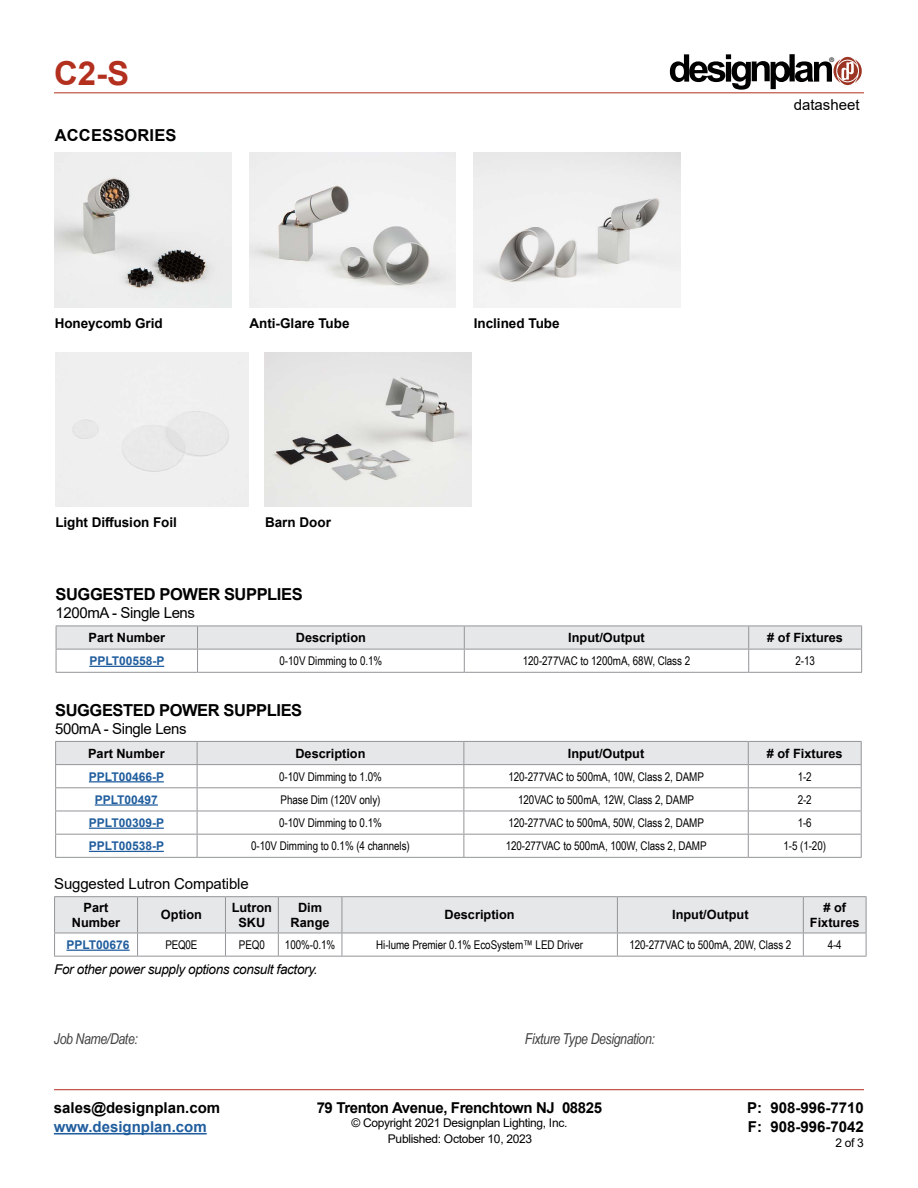
<style>
.page{position:relative;width:918px;height:1188px;background:#fff}
.page>*{position:absolute;margin:0;border:0;box-sizing:border-box;transform-origin:0 0}
.t1{font:700 33px "Arial";color:#b32f1e}
.t2{font:700 16.5px "Arial";letter-spacing:-.025em;color:#000}
.t3{font:700 16.5px "Arial";letter-spacing:.01em;color:#000}
.t4{font:15px "Arial";letter-spacing:-.01em;color:#000}
.t5{font:700 15px/19.5px "Arial";color:#000}
.t6{font:italic 15px "Arial Narrow";letter-spacing:-.025em;color:#414042}
.t7{font:700 15px "Arial";letter-spacing:-.025em;color:#000}
.t8{font:700 15px "Arial";color:#215e9e}
.t9{font:700 13.5px "Arial";letter-spacing:-.005em;color:#000}
.t10{font:italic 13.5px "Arial";letter-spacing:-.025em;color:#000}
.t11{font:700 12.75px/15px "Arial";color:#000;text-align:center}
.t12{font:12px "Arial Narrow";letter-spacing:-.005em;color:#000}
.t13{font:12px "Arial";letter-spacing:-.025em;color:#000}
.t14{font:700 12px "Arial";color:#215e9e}
.t15{font:6.3px "Helvetica";color:#000}
</style>
<div class="page">
<svg style="left:670px;top:54px;width:192px;height:36px"></svg>
<hr style="left:54px;top:93px;width:810px;height:1px;background:#b32f1e">
<hr style="left:54px;top:1089px;width:810px;height:1px;background:#b32f1e">
<hr style="left:54px;top:1133px;width:153px;height:2px;background:#215e9e">
<img style="left:54px;top:153px;width:178px;height:155px">
<img style="left:249px;top:153px;width:207px;height:155px">
<img style="left:473px;top:153px;width:207px;height:155px">
<img style="left:265px;top:352px;width:207px;height:155px">
<hr style="left:54px;top:956px;width:84px;height:1px;background:#939598">
<hr style="left:138px;top:956px;width:87px;height:1px;background:#939598">
<hr style="left:225px;top:956px;width:53px;height:1px;background:#939598">
<hr style="left:278px;top:956px;width:64px;height:1px;background:#939598">
<hr style="left:342px;top:956px;width:275px;height:1px;background:#939598">
<hr style="left:617px;top:956px;width:186px;height:1px;background:#939598">
<hr style="left:803px;top:956px;width:63px;height:1px;background:#939598">
<svg style="left:54px;top:897px;width:813px;height:59px"></svg>
<hr style="left:54px;top:896px;width:84px;height:1px;background:#939598">
<hr style="left:54px;top:897px;width:1px;height:36px;background:#939598">
<hr style="left:138px;top:896px;width:87px;height:1px;background:#939598">
<hr style="left:225px;top:896px;width:53px;height:1px;background:#939598">
<hr style="left:278px;top:896px;width:64px;height:1px;background:#939598">
<hr style="left:342px;top:896px;width:275px;height:1px;background:#939598">
<hr style="left:617px;top:896px;width:186px;height:1px;background:#939598">
<hr style="left:803px;top:896px;width:63px;height:1px;background:#939598">
<hr style="left:866px;top:897px;width:1px;height:36px;background:#939598">
<hr style="left:54px;top:933px;width:84px;height:1px;background:#939598">
<hr style="left:138px;top:933px;width:87px;height:1px;background:#939598">
<hr style="left:225px;top:933px;width:53px;height:1px;background:#939598">
<hr style="left:278px;top:933px;width:64px;height:1px;background:#939598">
<hr style="left:342px;top:933px;width:275px;height:1px;background:#939598">
<hr style="left:617px;top:933px;width:186px;height:1px;background:#939598">
<hr style="left:803px;top:933px;width:63px;height:1px;background:#939598">
<hr style="left:67px;top:950px;width:63px;height:1px;background:#215e9e">
<hr style="left:56px;top:672px;width:142px;height:1px;background:#939598">
<hr style="left:198px;top:672px;width:266px;height:1px;background:#939598">
<hr style="left:464px;top:672px;width:285px;height:1px;background:#939598">
<hr style="left:749px;top:672px;width:113px;height:1px;background:#939598">
<svg style="left:56px;top:626px;width:806px;height:46px"></svg>
<hr style="left:89px;top:666px;width:75px;height:1px;background:#215e9e">
<hr style="left:55px;top:857px;width:142px;height:1px;background:#939598">
<hr style="left:197px;top:857px;width:267px;height:1px;background:#939598">
<hr style="left:464px;top:857px;width:284px;height:1px;background:#939598">
<hr style="left:748px;top:857px;width:114px;height:1px;background:#939598">
<svg style="left:55px;top:741px;width:807px;height:116px"></svg>
<hr style="left:89px;top:781px;width:75px;height:1px;background:#215e9e">
<hr style="left:95px;top:804px;width:63px;height:2px;background:#215e9e">
<hr style="left:89px;top:828px;width:75px;height:1px;background:#215e9e">
<hr style="left:89px;top:851px;width:75px;height:1px;background:#215e9e">
<h1 class="t1" style="left:54px;top:50px;width:77px">C2-S</h1>
<h2 class="t3" style="left:55px;top:124px;width:123px">ACCESSORIES</h2>
<p class="t9" style="left:55px;top:314px;width:109px">Honeycomb Grid</p>
<p class="t9" style="left:249px;top:314px;width:102px">Anti-Glare Tube</p>
<p class="t9" style="left:474px;top:314px;width:88px">Inclined Tube</p>
<p class="t9" style="left:55px;top:513px;width:123px">Light Diffusion Foil</p>
<p class="t9" style="left:265px;top:513px;width:68px">Barn Door</p>
<h2 class="t2" style="left:56px;top:583px;width:249px">SUGGESTED POWER SUPPLIES</h2>
<p class="t4" style="left:56px;top:603px;width:141px">1200mA - Single Lens</p>
<p class="t15" style="left:830px;top:57px;width:6px">®</p>
<p class="t4" style="left:794px;top:95px;width:67px">datasheet</p>
<p class="t11" style="left:89px;top:630px;width:78px">Part Number</p>
<p class="t11" style="left:296px;top:630px;width:72px">Description</p>
<p class="t11" style="left:568px;top:630px;width:78px">Input/Output</p>
<p class="t11" style="left:767px;top:630px;width:77px"># of Fixtures</p>
<p class="t14" style="left:89px;top:652px;width:77px">PPLT00558-P</p>
<p class="t12" style="left:280px;top:652px;width:104px">0-10V Dimming to 0.1%</p>
<p class="t12" style="left:523px;top:652px;width:169px">120-277VAC to 1200mA, 68W, Class 2</p>
<p class="t12" style="left:795px;top:652px;width:21px">2-13</p>
<h2 class="t2" style="left:55px;top:698px;width:249px">SUGGESTED POWER SUPPLIES</h2>
<p class="t4" style="left:55px;top:718px;width:133px">500mA - Single Lens</p>
<p class="t11" style="left:88px;top:746px;width:78px">Part Number</p>
<p class="t11" style="left:295px;top:746px;width:72px">Description</p>
<p class="t11" style="left:568px;top:746px;width:78px">Input/Output</p>
<p class="t11" style="left:767px;top:746px;width:77px"># of Fixtures</p>
<p class="t14" style="left:89px;top:768px;width:77px">PPLT00466-P</p>
<p class="t12" style="left:279px;top:768px;width:104px">0-10V Dimming to 1.0%</p>
<p class="t12" style="left:508px;top:768px;width:197px">120-277VAC to 500mA, 10W, Class 2, DAMP</p>
<p class="t12" style="left:798px;top:768px;width:16px">1-2</p>
<p class="t14" style="left:95px;top:791px;width:65px">PPLT00497</p>
<p class="t12" style="left:281px;top:791px;width:101px">Phase Dim (120V only)</p>
<p class="t12" style="left:518px;top:791px;width:178px">120VAC to 500mA, 12W, Class 2, DAMP</p>
<p class="t12" style="left:798px;top:791px;width:16px">2-2</p>
<p class="t14" style="left:89px;top:814px;width:77px">PPLT00309-P</p>
<p class="t12" style="left:279px;top:814px;width:104px">0-10V Dimming to 0.1%</p>
<p class="t12" style="left:508px;top:814px;width:197px">120-277VAC to 500mA, 50W, Class 2, DAMP</p>
<p class="t12" style="left:798px;top:814px;width:16px">1-6</p>
<p class="t14" style="left:89px;top:837px;width:77px">PPLT00538-P</p>
<p class="t12" style="left:251px;top:837px;width:160px">0-10V Dimming to 0.1% (4 channels)</p>
<p class="t12" style="left:506px;top:837px;width:202px">120-277VAC to 500mA, 100W, Class 2, DAMP</p>
<p class="t12" style="left:783px;top:837px;width:44px">1-5 (1-20)</p>
<p class="t4" style="left:54px;top:873px;width:196px">Suggested Lutron Compatible</p>
<p class="t11" style="left:72px;top:900px;width:50px">Part<br>Number</p>
<p class="t11" style="left:161px;top:908px;width:43px">Option</p>
<p class="t11" style="left:232px;top:900px;width:42px">Lutron<br>SKU</p>
<p class="t11" style="left:291px;top:900px;width:40px">Dim<br>Range</p>
<p class="t11" style="left:445px;top:908px;width:72px">Description</p>
<p class="t11" style="left:672px;top:908px;width:78px">Input/Output</p>
<p class="t11" style="left:810px;top:900px;width:51px"># of<br>Fixtures</p>
<p class="t14" style="left:67px;top:936px;width:65px">PPLT00676</p>
<p class="t12" style="left:166px;top:936px;width:33px">PEQ0E</p>
<p class="t12" style="left:239px;top:936px;width:28px">PEQ0</p>
<p class="t12" style="left:285px;top:936px;width:52px">100%-0.1%</p>
<p class="t12" style="left:376px;top:936px;width:208px">Hi-lume Premier 0.1% EcoSystem™ LED Driver</p>
<p class="t12" style="left:629px;top:936px;width:163px">120-277VAC to 500mA, 20W, Class 2</p>
<p class="t12" style="left:828px;top:936px;width:16px">4-4</p>
<p class="t10" style="left:54px;top:961px;width:265px">For other power supply options consult factory.</p>
<p class="t6" style="left:54px;top:1028px;width:85px">Job Name/Date:</p>
<p class="t6" style="left:525px;top:1029px;width:132px">Fixture Type Designation:</p>
<p class="t5" style="left:54px;top:1098px;width:168px">sales@designplan.com</p>
<p class="t8" style="left:54px;top:1116px;width:154px">www.designplan.com</p>
<p class="t7" style="left:317px;top:1097px;width:287px">79 Trenton Avenue, Frenchtown NJ 08825</p>
<p class="t13" style="left:351px;top:1115px;width:217px">© Copyright 2021 Designplan Lighting, Inc.</p>
<p class="t5" style="left:747px;top:1098px;width:118px">P: 908-996-7710<br>F: 908-996-7042</p>
<p class="t13" style="left:388px;top:1130px;width:146px">Published: October 10, 2023</p>
<p class="t13" style="left:835px;top:1135px;width:30px">2 of 3</p>
</div>
